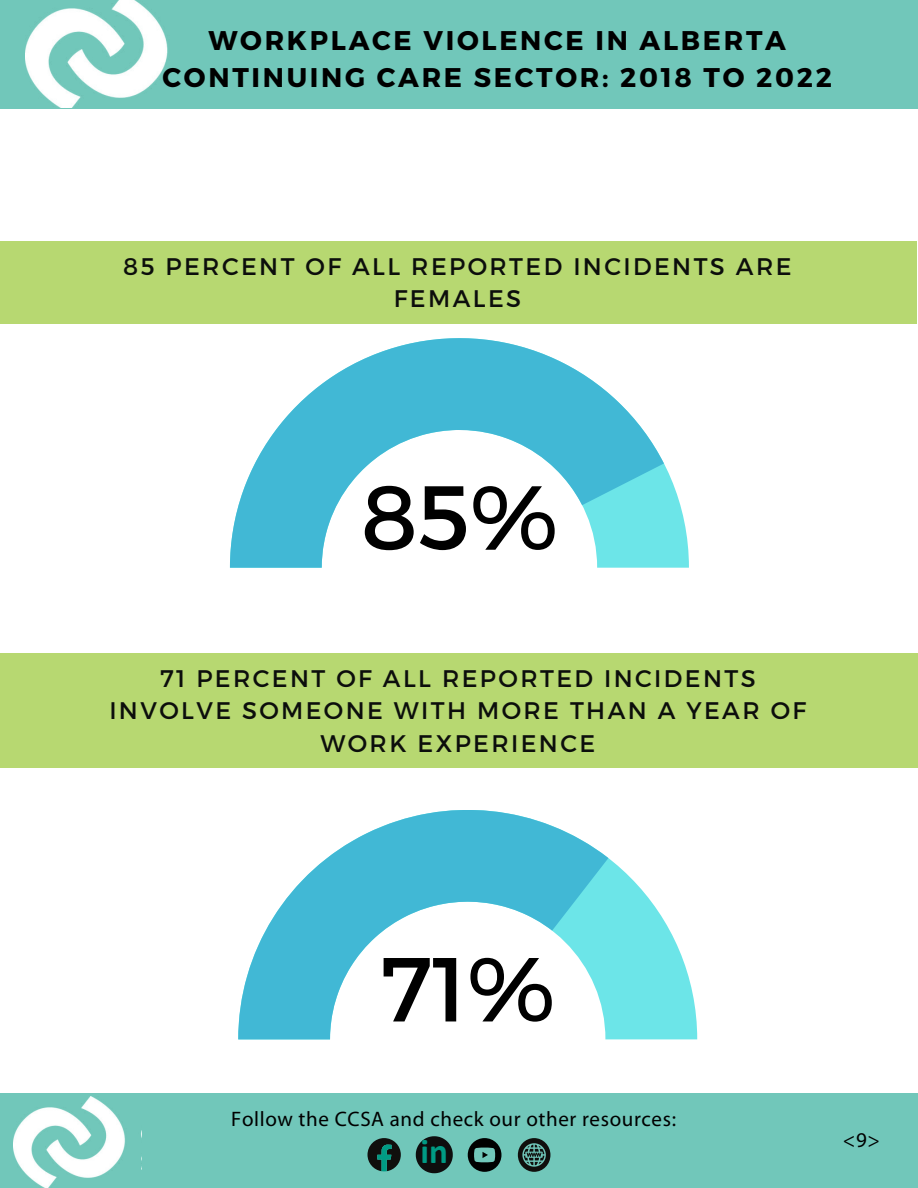
<style>
.page{position:relative;width:918px;height:1188px;background:#fff}
.page>*{position:absolute;margin:0;border:0;box-sizing:border-box;transform-origin:0 0}
.t1{font:90.6px "Montserrat";color:#000}
.t2{font:700 35.1px "Calibri";color:#009b84}
.t3{font:700 27px/37.2px "Montserrat";letter-spacing:.1em;color:#000;text-align:center}
.t4{font:24px/32.7px "Montserrat";letter-spacing:.1em;color:#0c0e0c;text-align:center}
.t5{font:21px "Myriad Pro";letter-spacing:.03em;color:#000}
</style>
<div class="page">
<div style="left:0;top:242px;width:917px;height:82px;background:#b7d871"></div>
<svg style="left:664px;top:464px;width:25px;height:104px;fill:#6ce5e8"></svg>
<svg style="left:230px;top:338px;width:434px;height:230px"></svg>
<div style="left:0;top:654px;width:918px;height:114px;background:#b7d871"></div>
<svg style="left:608px;top:857px;width:89px;height:182px;fill:#6ce5e8"></svg>
<svg style="left:238px;top:810px;width:370px;height:229px"></svg>
<div style="left:0;top:1093px;width:918px;height:95px;background:#71c7ba"></div>
<svg style="left:368px;top:1138px;width:33px;height:33px"></svg>
<svg style="left:468px;top:1138px;width:33px;height:34px"></svg>
<svg style="left:518px;top:1138px;width:32px;height:34px"></svg>
<img style="left:13px;top:1096px;width:129px;height:92px">
<svg style="left:416px;top:1136px;width:37px;height:37px"></svg>
<div style="left:0;top:0;width:918px;height:109px;background:#71c7ba"></div>
<img style="left:26px;top:0;width:142px;height:108px">
<p class="t3" style="left:163px;top:20px;width:671px">WORKPLACE VIOLENCE IN ALBERTA<br>CONTINUING CARE SECTOR: 2018 TO 2022</p>
<p class="t4" style="left:123px;top:249px;width:670px">85 PERCENT OF ALL REPORTED INCIDENTS ARE<br>FEMALES</p>
<h1 class="t1" style="left:361px;top:459px;width:199px">85%</h1>
<p class="t4" style="left:109px;top:660px;width:699px">71 PERCENT OF ALL REPORTED INCIDENTS<br>INVOLVE SOMEONE WITH MORE THAN A YEAR OF<br>WORK EXPERIENCE</p>
<h1 class="t1" style="left:380px;top:930px;width:176px">71%</h1>
<p class="t5" style="left:231px;top:1110px;width:446px">Follow the CCSA and check our other resources:</p>
<h2 class="t2" style="left:421px;top:1137px;width:29px">in</h2>
<p class="t5" style="left:843px;top:1131px;width:39px">&lt;9&gt;</p>
</div>
